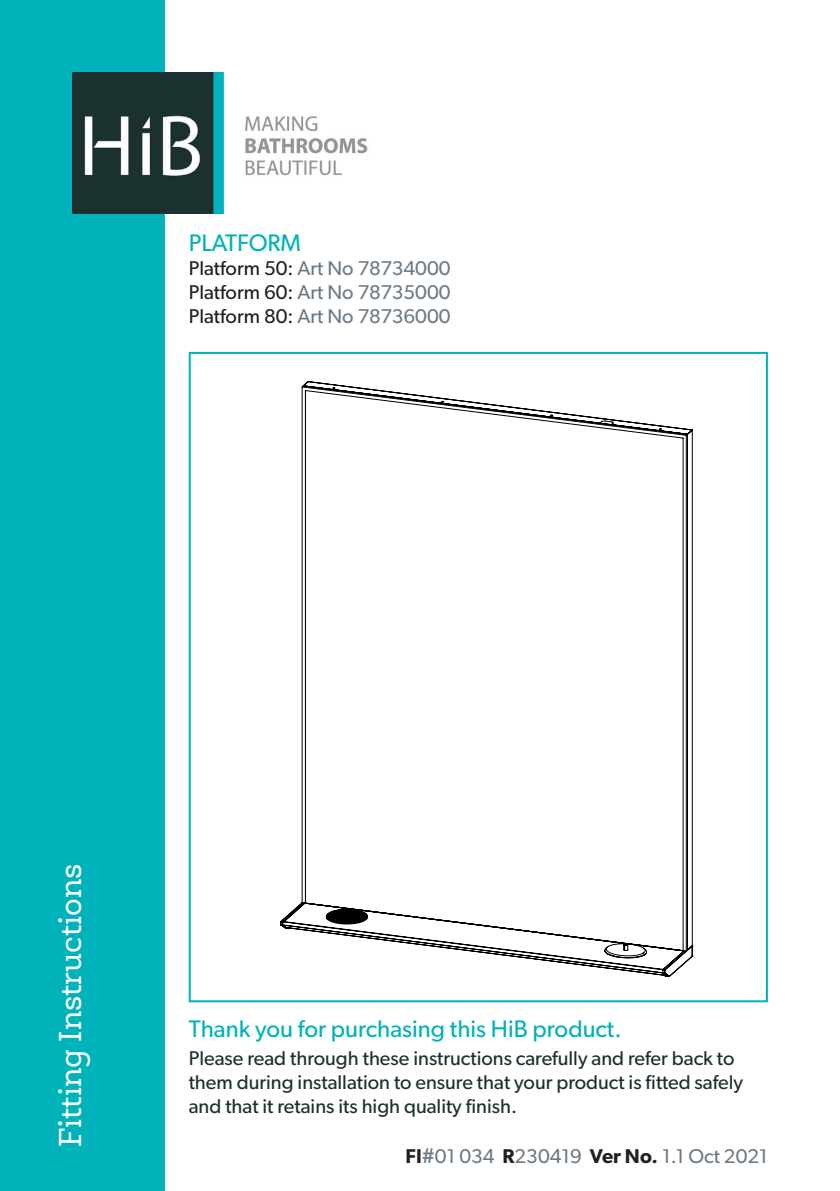
<style>
.page{position:relative;width:840px;height:1191px;background:#fff}
.page>*{position:absolute;margin:0;border:0;box-sizing:border-box;transform-origin:0 0}
.t1{font:32px "Newslab";color:#fff}
.t2{font:24px "Gibson";color:#00b2b9}
.t3{font:20px/24px "Gibson";color:#1b3030}
.t4{font:20px "Gibson";color:#6c7a84}
.s1{color:#231f20}
.s2{font-weight:600;color:#231f20}
.s3{font-weight:600}
</style>
<div class="page">
<div style="left:0;top:0;width:164px;height:1191px;background:#00b2b9"></div>
<img style="left:72px;top:72px;width:296px;height:142px">
<svg style="left:280px;top:381px;width:413px;height:596px"></svg>
<p class="t2" style="left:189px;top:228px;width:114px">PLATFORM</p>
<p class="t4" style="left:189px;top:256px;width:263px"><span class="s1">Platform 50:</span> Art No 78734000</p>
<p class="t4" style="left:189px;top:280px;width:263px"><span class="s1">Platform 60:</span> Art No 78735000</p>
<p class="t4" style="left:189px;top:304px;width:263px"><span class="s1">Platform 80:</span> Art No 78736000</p>
<p class="t1" style="left:50px;top:1147px;width:285px;rotate:-90deg">Fitting Instructions</p>
<p class="t2" style="left:189px;top:1014px;width:434px">Thank you for purchasing this HiB product.</p>
<p class="t3" style="left:189px;top:1046px;width:555px">Please read through these instructions carefully and refer back to them during installation to ensure that your product is fitted safely and that it retains its high quality finish.</p>
<p class="t4" style="left:405px;top:1144px;width:363px"><span class="s2">FI</span><span class="s3">#</span>01 034 <span class="s2">R</span>230419 <span class="s2">Ver No.</span> 1.1 Oct 2021</p>
</div>
